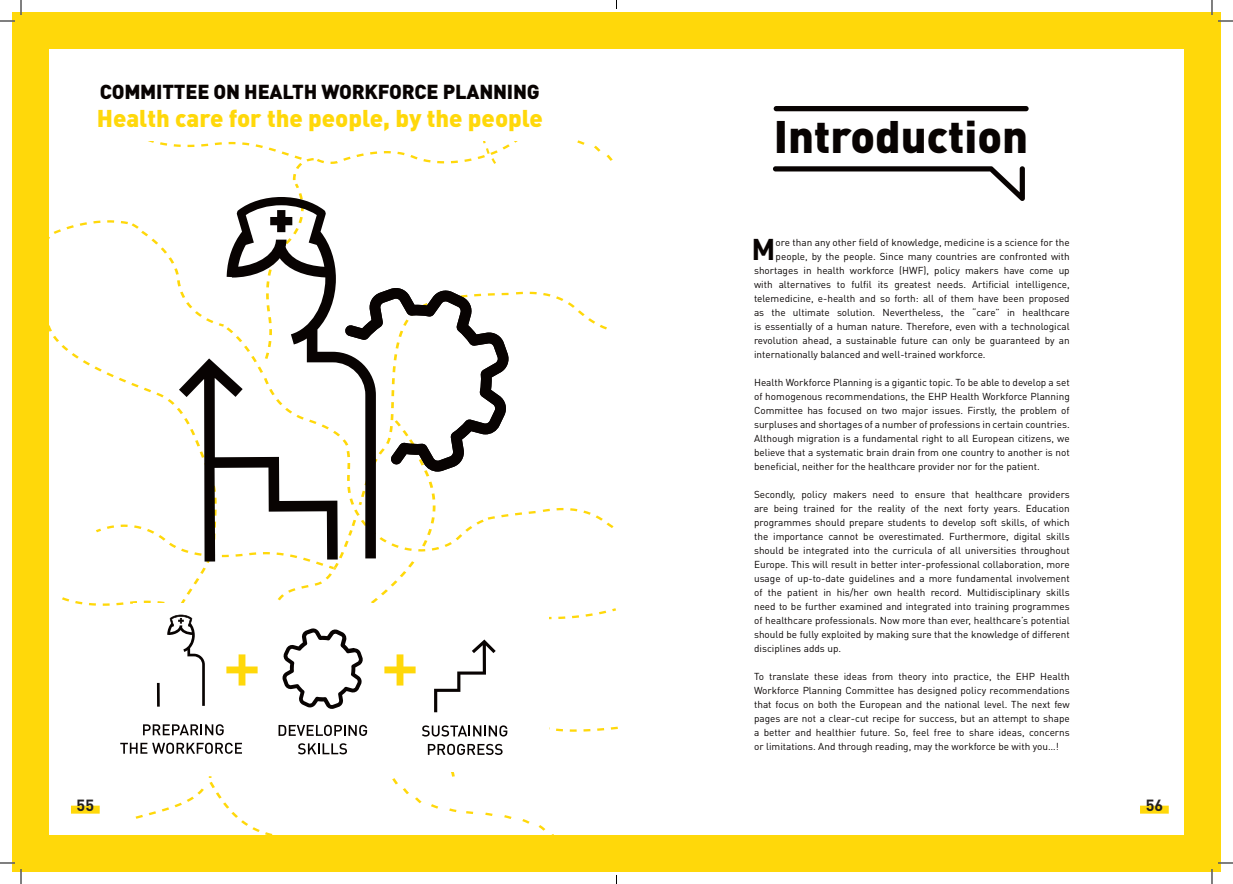
<style>
.page{position:relative;width:1233px;height:884px;background:#fff}
.page>*{position:absolute;margin:0;border:0;box-sizing:border-box;transform-origin:0 0}
.t1{font:900 45px "DIN Pro";color:#080302}
.t2{font:700 29.7px "DIN Pro";color:#080302}
.t3{font:900 24px "DIN Pro";color:#ffd80a}
.t4{font:900 20px "DIN Pro";letter-spacing:-.01em;color:#080302}
.t5{font:700 16px "DIN Pro";color:#231f20}
.t6{font:10px/14px "DIN Pro";color:#080302;text-align:justify}
</style>
<div class="page">
<div style="left:12px;top:12px;width:1208px;height:859px;background:#ffd80a"></div>
<div style="left:49px;top:49px;width:567px;height:786px;background:#fff"></div>
<div style="left:616px;top:49px;width:567px;height:786px;background:#fff"></div>
<div style="left:1140px;top:806px;width:28px;height:8px;background:#ffd80a"></div>
<div style="left:773px;top:106px;width:255px;height:5px;background:#080302;border-radius:3px"></div>
<svg style="left:773px;top:166px;width:252px;height:35px"></svg>
<svg style="left:1218px;top:20px;width:15px;height:2px"></svg>
<svg style="left:1218px;top:862px;width:15px;height:2px"></svg>
<svg style="left:0;top:0;width:22px;height:22px"></svg>
<svg style="left:0;top:862px;width:22px;height:22px"></svg>
<svg style="left:1211px;top:0;width:1px;height:15px"></svg>
<svg style="left:1211px;top:869px;width:1px;height:15px"></svg>
<svg style="left:61px;top:140px;width:557px;height:744px"></svg>
<h3 class="t4" style="left:100px;top:78px;width:441px">COMMITTEE ON HEALTH WORKFORCE PLANNING</h3>
<h3 class="t3" style="left:97px;top:102px;width:448px">Health care for the people, by the people</h3>
<h1 class="t1" style="left:773px;top:106px;width:256px">Introduction</h1>
<h2 class="t2" style="left:751px;top:229px;width:26px">M</h2>
<p class="t6" style="left:775px;top:235px;width:295px">ore than any other field of knowledge, medicine is a science for the</p>
<p class="t6" style="left:775px;top:249px;width:296px">people, by the people. Since many countries are confronted with</p>
<p class="t6" style="left:754px;top:263px;width:317px">shortages in health workforce (HWF), policy makers have come up</p>
<p class="t6" style="left:754px;top:277px;width:317px">with alternatives to fulfil its greatest needs. Artificial intelligence,</p>
<p class="t6" style="left:754px;top:291px;width:317px">telemedicine, e-health and so forth: all of them have been proposed</p>
<p class="t6" style="left:754px;top:305px;width:317px">as the ultimate solution. Nevertheless, the “care” in healthcare</p>
<p class="t6" style="left:754px;top:319px;width:317px">is essentially of a human nature. Therefore, even with a technological</p>
<p class="t6" style="left:754px;top:333px;width:317px">revolution ahead, a sustainable future can only be guaranteed by an</p>
<p class="t6" style="left:754px;top:347px;width:233px">internationally balanced and well-trained workforce.</p>
<p class="t6" style="left:754px;top:375px;width:317px">Health Workforce Planning is a gigantic topic. To be able to develop a set of homogenous recommendations, the EHP Health Workforce Planning Committee has focused on two major issues. Firstly, the problem of surpluses and shortages of a number of professions in certain countries.<br>Although migration is a fundamental right to all European citizens, we believe that a systematic brain drain from one country to another is not beneficial, neither for the healthcare provider nor for the patient.</p>
<p class="t6" style="left:754px;top:487px;width:317px">Secondly, policy makers need to ensure that healthcare providers are being trained for the reality of the next forty years. Education programmes should prepare students to develop soft skills, of which the importance cannot be overestimated. Furthermore, digital skills should be integrated into the curricula of all universities throughout Europe. This will result in better inter-professional collaboration, more usage of up-to-date guidelines and a more fundamental involvement of the patient in his/her own health record. Multidisciplinary skills need to be further examined and integrated into training programmes of healthcare professionals. Now more than ever, healthcare’s potential should be fully exploited by making sure that the knowledge of different disciplines adds up.</p>
<p class="t6" style="left:754px;top:669px;width:317px">To translate these ideas from theory into practice, the EHP Health Workforce Planning Committee has designed policy recommendations that focus on both the European and the national level. The next few pages are not a clear-cut recipe for success, but an attempt to shape a better and healthier future. So, feel free to share ideas, concerns or limitations. And through reading, may the workforce be with you…!</p>
<h3 class="t5" style="left:77px;top:795px;width:19px">55</h3>
<h3 class="t5" style="left:1145px;top:795px;width:19px">56</h3>
</div>
